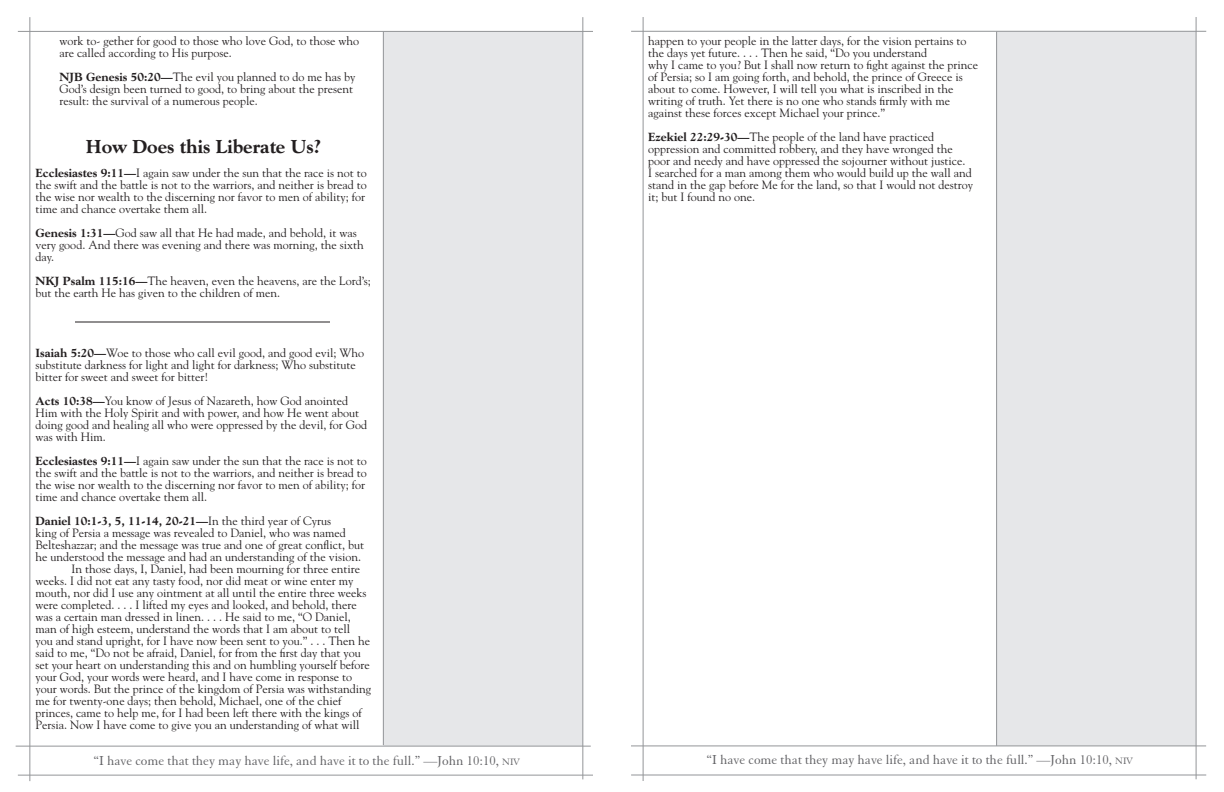
<style>
.page{position:relative;width:1224px;height:792px;background:#fff}
.page>*{position:absolute;margin:0;border:0;box-sizing:border-box;transform-origin:0 0}
.t1{font:800 19px "Goudy";color:#231f20}
.t2{font:14px "Elegant Garamond BT";color:#636366}
.t3{font:12px/12px "Goudy";color:#231f20}
.t4{font:800 12px "Goudy";color:#231f20}
.s1{font-weight:800}
.s2{font-weight:400}
.s3{font-size:10px}
</style>
<div class="page">
<div style="left:383px;top:31px;width:200px;height:715px;background:#e6e7e9"></div>
<hr style="left:383px;top:32px;width:1px;height:713px;background:#939598">
<hr style="left:30px;top:17px;width:1px;height:764px;background:#939598">
<hr style="left:18px;top:31px;width:575px;height:1px;background:#939598">
<hr style="left:583px;top:17px;width:1px;height:762px;background:#939598">
<hr style="left:16px;top:746px;width:575px;height:1px;background:#939598">
<hr style="left:18px;top:775px;width:575px;height:1px;background:#939598">
<div style="left:997px;top:31px;width:199px;height:715px;background:#e6e7e9"></div>
<hr style="left:996px;top:32px;width:1px;height:714px;background:#939598">
<hr style="left:643px;top:17px;width:1px;height:764px;background:#939598">
<hr style="left:631px;top:31px;width:575px;height:1px;background:#939598">
<hr style="left:1196px;top:17px;width:1px;height:762px;background:#939598">
<hr style="left:631px;top:746px;width:575px;height:1px;background:#939598">
<hr style="left:631px;top:775px;width:575px;height:1px;background:#939598">
<hr style="left:75px;top:322px;width:255px;height:1px;background:#231f20">
<p class="t3" style="left:59px;top:35px;width:301px">work to- gether for good to those who love God, to those who are called according to His purpose.</p>
<p class="t3" style="left:59px;top:71px;width:298px"><span class="s1">NJB Genesis 50:20—</span>The evil you planned to do me has by<br>God’s design been turned to good, to bring about the present result: the survival of a numerous people.</p>
<p class="t1" style="left:86px;top:136px;width:237px">How Does this Liberate Us?</p>
<p class="t3" style="left:35px;top:167px;width:333px"><span class="s1">Ecclesiastes 9:11—</span>I again saw under the sun that the race is not to the swift and the battle is not to the warriors, and neither is bread to the wise nor wealth to the discerning nor favor to men of ability; for time and chance overtake them all.</p>
<p class="t3" style="left:35px;top:227px;width:330px"><span class="s1">Genesis 1:31—</span>God saw all that He had made, and behold, it was very good. And there was evening and there was morning, the sixth day.</p>
<p class="t3" style="left:35px;top:275px;width:337px"><span class="s1">NKJ Psalm 115:16—</span>The heaven, even the heavens, are the Lord’s; but the earth He has given to the children of men.</p>
<p class="t3" style="left:35px;top:347px;width:330px"><span class="s1">Isaiah 5:20—</span>Woe to those who call evil good, and good evil; Who substitute darkness for light and light for darkness; Who substitute bitter for sweet and sweet for bitter!</p>
<p class="t3" style="left:35px;top:395px;width:333px"><span class="s1">Acts 10:38—</span>You know of Jesus of Nazareth, how God anointed Him with the Holy Spirit and with power, and how He went about doing good and healing all who were oppressed by the devil, for God was with Him.</p>
<p class="t3" style="left:35px;top:455px;width:333px"><span class="s1">Ecclesiastes 9:11—</span>I again saw under the sun that the race is not to the swift and the battle is not to the warriors, and neither is bread to the wise nor wealth to the discerning nor favor to men of ability; for time and chance overtake them all.</p>
<p class="t4" style="left:35px;top:514px;width:297px">Daniel 10:1-3, 5, 11-14, 20-21—<span class="s2">In the third year of Cyrus</span></p>
<p class="t3" style="left:35px;top:527px;width:312px">king of Persia a message was revealed to Daniel, who was named</p>
<p class="t3" style="left:35px;top:539px;width:330px">Belteshazzar; and the message was true and one of great conflict, but</p>
<p class="t3" style="left:35px;top:551px;width:327px">he understood the message and had an understanding of the vision.</p>
<p class="t3" style="left:71px;top:563px;width:290px">In those days, I, Daniel, had been mourning for three entire</p>
<p class="t3" style="left:35px;top:575px;width:320px">weeks. I did not eat any tasty food, nor did meat or wine enter my</p>
<p class="t3" style="left:35px;top:587px;width:333px">mouth, nor did I use any ointment at all until the entire three weeks</p>
<p class="t3" style="left:35px;top:599px;width:323px">were completed. . . . I lifted my eyes and looked, and behold, there</p>
<p class="t3" style="left:35px;top:611px;width:317px">was a certain man dressed in linen. . . . He said to me, “O Daniel,</p>
<p class="t3" style="left:35px;top:623px;width:316px">man of high esteem, understand the words that I am about to tell</p>
<p class="t3" style="left:35px;top:635px;width:336px">you and stand upright, for I have now been sent to you.” . . . Then he</p>
<p class="t3" style="left:35px;top:647px;width:327px">said to me, “Do not be afraid, Daniel, for from the first day that you</p>
<p class="t3" style="left:35px;top:659px;width:336px">set your heart on understanding this and on humbling yourself before</p>
<p class="t3" style="left:35px;top:671px;width:318px">your God, your words were heard, and I have come in response to</p>
<p class="t3" style="left:35px;top:683px;width:337px">your words. But the prince of the kingdom of Persia was withstanding</p>
<p class="t3" style="left:35px;top:695px;width:308px">me for twenty-one days; then behold, Michael, one of the chief</p>
<p class="t3" style="left:35px;top:707px;width:328px">princes, came to help me, for I had been left there with the kings of</p>
<p class="t3" style="left:35px;top:719px;width:326px">Persia. Now I have come to give you an understanding of what will</p>
<p class="t2" style="left:93px;top:752px;width:428px">“I have come that they may have life, and have it to the full.” —John 10:10, <span class="s3">NIV</span></p>
<p class="t3" style="left:648px;top:35px;width:320px">happen to your people in the latter days, for the vision pertains to the days yet future. . . . Then he said, “Do you understand</p>
<p class="t3" style="left:648px;top:59px;width:331px">why I came to you? But I shall now return to fight against the prince</p>
<p class="t3" style="left:648px;top:71px;width:316px">of Persia; so I am going forth, and behold, the prince of Greece is</p>
<p class="t3" style="left:648px;top:83px;width:307px">about to come. However, I will tell you what is inscribed in the writing of truth. Yet there is no one who stands firmly with me against these forces except Michael your prince.”</p>
<p class="t3" style="left:648px;top:131px;width:326px"><span class="s1">Ezekiel 22:29-30—</span>The people of the land have practiced oppression and committed robbery, and they have wronged the poor and needy and have oppressed the sojourner without justice.<br>I searched for a man among them who would build up the wall and stand in the gap before Me for the land, so that I would not destroy it; but I found no one.</p>
<p class="t2" style="left:707px;top:752px;width:428px">“I have come that they may have life, and have it to the full.” —John 10:10, <span class="s3">NIV</span></p>
</div>
